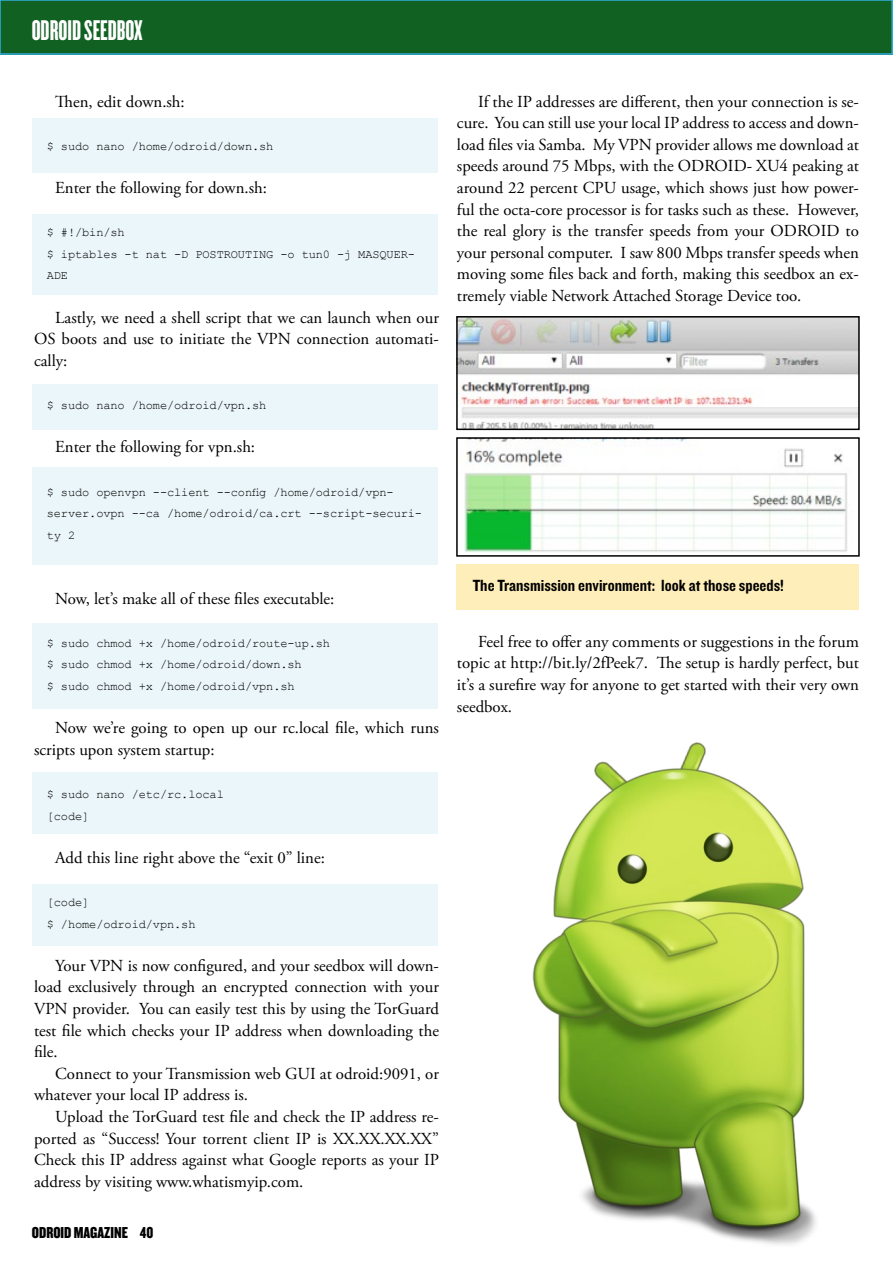
<style>
.page{position:relative;width:893px;height:1263px;background:#fff}
.page>*{position:absolute;margin:0;border:0;box-sizing:border-box;transform-origin:0 0}
.t1{font:29.7px "Knockout HTF67 Full Bantamwt";color:#fff}
.t2{font:16.8px/21.6px "Adobe Garamond Pro";color:#000;text-align:justify}
.t3{font:16.8px "Knockout HTF50 Welterweight";color:#000}
.t4{font:16.5px "Knockout HTF69 Full Liteweight";color:#000}
.t5{font:12px/21.6px "Courier New";letter-spacing:-.01em;color:#000}
</style>
<div class="page">
<div style="left:32px;top:119px;width:405px;height:54px;background:#eaf6fa"></div>
<div style="left:32px;top:214px;width:405px;height:81px;background:#eaf6fa"></div>
<div style="left:32px;top:385px;width:405px;height:45px;background:#eaf6fa"></div>
<div style="left:32px;top:467px;width:405px;height:98px;background:#eaf6fa"></div>
<div style="left:32px;top:623px;width:405px;height:86px;background:#eaf6fa"></div>
<div style="left:32px;top:772px;width:405px;height:62px;background:#eaf6fa"></div>
<div style="left:32px;top:884px;width:405px;height:62px;background:#eaf6fa"></div>
<img style="left:459px;top:319px;width:398px;height:108px">
<div style="left:456px;top:316px;width:404px;height:114px;border:2px solid #000"></div>
<img style="left:464px;top:440px;width:384px;height:112px">
<div style="left:456px;top:437px;width:404px;height:120px;border:2px solid #000"></div>
<div style="left:457px;top:565px;width:402px;height:45px;background:#feeeba"></div>
<div style="left:0;top:0;width:892px;height:54px;background:#116123"></div>
<div style="left:0;top:0;width:893px;height:55px;border:2px solid #31addd"></div>
<img style="left:437px;top:742px;width:379px;height:503px">
<h1 class="t1" style="left:32px;top:15px;width:113px">ODROID SEEDBOX</h1>
<p class="t2" style="left:55px;top:91px;width:131px">Then, edit down.sh:</p>
<p class="t5" style="left:47px;top:135px;width:228px">$ sudo nano /home/odroid/down.sh</p>
<p class="t2" style="left:55px;top:178px;width:213px">Enter the following for down.sh:</p>
<p class="t5" style="left:47px;top:221px;width:370px">$ #!/bin/sh<br>$ iptables -t nat -D POSTROUTING -o tun0 -j MASQUER-<br>ADE</p>
<p class="t2" style="left:34px;top:307px;width:406px;text-indent:21px">Lastly, we need a shell script that we can launch when our OS boots and use to initiate the VPN connection automati&shy;cally:</p>
<p class="t5" style="left:47px;top:394px;width:221px">$ sudo nano /home/odroid/vpn.sh</p>
<p class="t2" style="left:55px;top:437px;width:201px">Enter the following for vpn.sh:</p>
<p class="t5" style="left:47px;top:480px;width:377px">$ sudo openvpn --client --config /home/odroid/vpn&shy;server.ovpn --ca /home/odroid/ca.crt --script-securi&shy;ty 2</p>
<p class="t2" style="left:55px;top:588px;width:281px">Now, let’s make all of these files executable:</p>
<p class="t5" style="left:47px;top:632px;width:285px">$ sudo chmod +x /home/odroid/route-up.sh $ sudo chmod +x /home/odroid/down.sh<br>$ sudo chmod +x /home/odroid/vpn.sh</p>
<p class="t2" style="left:34px;top:718px;width:406px;text-indent:21px">Now we’re going to open up our rc.local file, which runs scripts upon system startup:</p>
<p class="t5" style="left:47px;top:783px;width:179px">$ sudo nano /etc/rc.local [code]</p>
<p class="t2" style="left:55px;top:847px;width:271px">Add this line right above the “exit 0” line:</p>
<p class="t5" style="left:47px;top:891px;width:150px">[code]<br>$ /home/odroid/vpn.sh</p>
<p class="t2" style="left:34px;top:955px;width:406px;text-indent:21px">Your VPN is now configured, and your seedbox will down&shy;load exclusively through an encrypted connection with your VPN provider. You can easily test this by using the TorGuard test file which checks your IP address when downloading the file.</p>
<p class="t2" style="left:34px;top:1063px;width:406px;text-indent:21px">Connect to your Transmission web GUI at odroid:9091, or whatever your local IP address is.</p>
<p class="t2" style="left:34px;top:1106px;width:406px;text-indent:21px">Upload the TorGuard test file and check the IP address re&shy;ported as “Success! Your torrent client IP is XX.XX.XX.XX” Check this IP address against what Google reports as your IP address by visiting www.whatismyip.com.</p>
<p class="t4" style="left:32px;top:1224px;width:123px">ODROID MAGAZINE 40</p>
<p class="t2" style="left:457px;top:91px;width:404px;text-indent:21px">If the IP addresses are different, then your connection is se&shy;cure. You can still use your local IP address to access and down&shy;load files via Samba. My VPN provider allows me download at speeds around 75 Mbps, with the ODROID- XU4 peaking at around 22 percent CPU usage, which shows just how power&shy;ful the octa-core processor is for tasks such as these. However, the real glory is the transfer speeds from your ODROID to your personal computer. I saw 800 Mbps transfer speeds when moving some files back and forth, making this seedbox an ex&shy;tremely viable Network Attached Storage Device too.</p>
<p class="t3" style="left:473px;top:576px;width:313px">The Transmission environment: look at those speeds!</p>
<p class="t2" style="left:457px;top:631px;width:404px;text-indent:21px">Feel free to offer any comments or suggestions in the forum topic at http://bit.ly/2fPeek7. The setup is hardly perfect, but it’s a surefire way for anyone to get started with their very own seedbox.</p>
</div>
